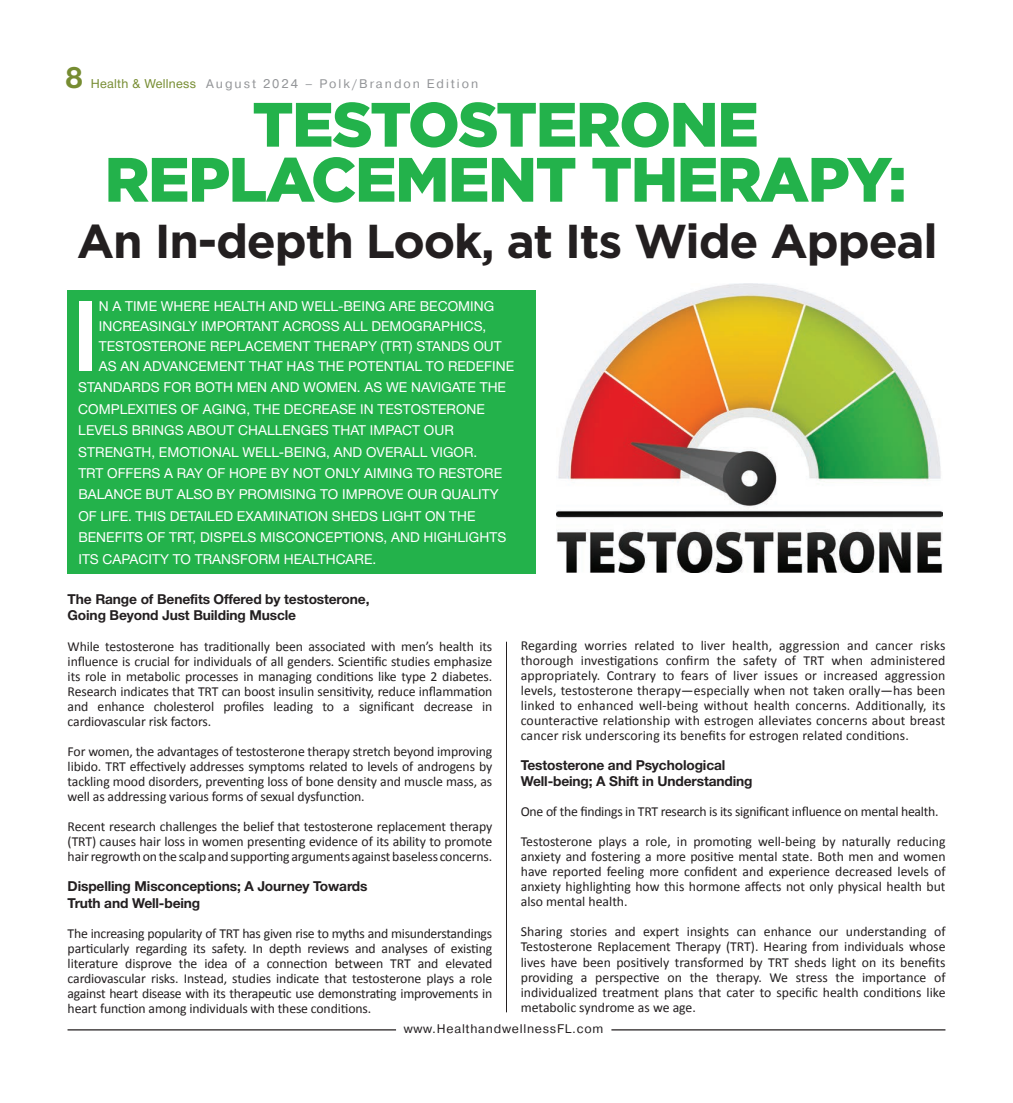
<style>
.page{position:relative;width:1013px;height:1103px;background:#fff}
.page>*{position:absolute;margin:0;border:0;box-sizing:border-box;transform-origin:0 0}
.t1{font:500 98px "Helvetica Neue Cyr";color:#fff}
.t2{font:900 62.5px/55px "Gotham";letter-spacing:-.025em;color:#23b24b;text-align:center}
.t3{font:700 47.5px "Gotham";letter-spacing:-.025em;color:#231f20}
.t4{font:700 30px "Helvetica Neue Cyr";color:#768c31}
.t5{font:13.75px/15px "Calibri";letter-spacing:-.01em;color:#231f20;text-align:justify}
.t6{font:13.75px "Helvetica Neue Cyr";letter-spacing:.005em;color:#fff}
.t7{font:700 13.75px/16.2px "Helvetica Neue Cyr";letter-spacing:-.01em;color:#231f20}
.t8{font:13.75px "Helvetica Neue Cyr";letter-spacing:.265em;color:#fff}
.t9{font:12.5px "Pragmatica";letter-spacing:.16em;color:#939598}
.t10{font:12.5px "Pragmatica";letter-spacing:.06em;color:#231f20}
.s1{font-family:"Helvetica Neue Cyr";color:#768c31}
</style>
<div class="page">
<hr style="left:68px;top:1029px;width:328px;height:1px;background:#231f20">
<hr style="left:611px;top:1029px;width:334px;height:1px;background:#231f20">
<div style="left:68px;top:290px;width:468px;height:284px;background:#23b24b"></div>
<img style="left:556px;top:284px;width:386px;height:288px">
<hr style="left:506px;top:641px;width:1px;height:371px;background:#231f20">
<h3 class="t4" style="left:66px;top:61px;width:18px">8</h3>
<p class="t9" style="left:91px;top:76px;width:389px"><span class="s1">HEALTH &amp; WELLNESS</span> August 2024 – Polk/Brandon Edition</p>
<h2 class="t2" style="left:105px;top:95px;width:803px">TESTOSTERONE<br>REPLACEMENT THERAPY:</h2>
<h3 class="t3" style="left:77px;top:209px;width:862px">An In-depth Look, at Its Wide Appeal</h3>
<h1 class="t1" style="left:71px;top:283px;width:29px">I</h1>
<p class="t8" style="left:99px;top:299px;width:143px">NATIME WHERE HEALTH</p>
<p class="t6" style="left:269px;top:299px;width:11px">AND</p>
<p class="t6" style="left:301px;top:299px;width:146px">WELL-BEING ARE BECOMIN</p>
<p class="t6" style="left:484px;top:299px;width:12px">G</p>
<p class="t6" style="left:99px;top:319px;width:9px">INCR</p>
<p class="t6" style="left:132px;top:319px;width:18px">EASIN</p>
<p class="t6" style="left:172px;top:319px;width:39px">GLYIMPORTANT</p>
<p class="t6" style="left:283px;top:319px;width:11px">ACROSS</p>
<p class="t6" style="left:343px;top:319px;width:10px">ALL</p>
<p class="t6" style="left:371px;top:319px;width:61px">DEMOGRAPHICS</p>
<p class="t6" style="left:482px;top:319px;width:5px">,</p>
<p class="t6" style="left:99px;top:339px;width:27px">TESTOST</p>
<p class="t6" style="left:159px;top:339px;width:19px">ERON</p>
<p class="t6" style="left:198px;top:339px;width:40px">E REPLAC</p>
<p class="t6" style="left:264px;top:339px;width:87px">EM ENT TH ERAP</p>
<p class="t6" style="left:368px;top:339px;width:59px">Y (TRT) STANDS</p>
<p class="t6" style="left:473px;top:339px;width:26px">OUT</p>
<p class="t6" style="left:99px;top:359px;width:55px">ASANADVANC</p>
<p class="t6" style="left:198px;top:359px;width:60px">EMENT THAT</p>
<p class="t6" style="left:286px;top:359px;width:10px">HAS</p>
<p class="t6" style="left:318px;top:359px;width:40px">TH E POT</p>
<p class="t6" style="left:375px;top:359px;width:17px">ENTIAL</p>
<p class="t6" style="left:426px;top:359px;width:90px">TO REDEFIN E</p>
<p class="t6" style="left:78px;top:380px;width:3px">STANDARDS</p>
<p class="t6" style="left:163px;top:380px;width:10px">FOR</p>
<p class="t6" style="left:195px;top:380px;width:20px">BOTH</p>
<p class="t6" style="left:237px;top:380px;width:45px">MEN AND</p>
<p class="t6" style="left:303px;top:380px;width:13px">WOM</p>
<p class="t6" style="left:338px;top:380px;width:81px">EN. AS WE NAVI</p>
<p class="t6" style="left:441px;top:380px;width:66px">GATE THE</p>
<p class="t6" style="left:78px;top:401px;width:11px">COMPL</p>
<p class="t6" style="left:127px;top:401px;width:276px">EXITI ES OF AGING, TH E DECREASE IN TESTOST</p>
<p class="t6" style="left:438px;top:401px;width:19px">ERON</p>
<p class="t6" style="left:476px;top:401px;width:10px">E</p>
<p class="t6" style="left:78px;top:423px;width:170px">LEVELS BRINGS ABOUT CHALL</p>
<p class="t6" style="left:282px;top:423px;width:60px">ENGES THAT</p>
<p class="t6" style="left:370px;top:423px;width:10px">IMPACT</p>
<p class="t6" style="left:424px;top:423px;width:27px">OUR</p>
<p class="t6" style="left:78px;top:444px;width:10px">STR</p>
<p class="t6" style="left:105px;top:444px;width:73px">ENGTH , EMOTIONAL</p>
<p class="t6" style="left:242px;top:444px;width:102px">WELL-BEING, AND</p>
<p class="t6" style="left:366px;top:444px;width:37px">OVERALL</p>
<p class="t6" style="left:431px;top:444px;width:48px">VIGOR.</p>
<p class="t6" style="left:78px;top:465px;width:39px">TRT OFF</p>
<p class="t6" style="left:134px;top:465px;width:106px">ERS ARAYOF HOP</p>
<p class="t6" style="left:258px;top:465px;width:45px">E BY NOT</p>
<p class="t6" style="left:325px;top:465px;width:11px">ONL</p>
<p class="t6" style="left:351px;top:465px;width:22px">Y AIMIN</p>
<p class="t6" style="left:402px;top:465px;width:65px">G TO RESTOR</p>
<p class="t6" style="left:493px;top:465px;width:10px">E</p>
<p class="t6" style="left:78px;top:487px;width:20px">BALANC</p>
<p class="t6" style="left:133px;top:487px;width:54px">E BUT ALSO</p>
<p class="t6" style="left:216px;top:487px;width:32px">BY PROMISIN</p>
<p class="t6" style="left:306px;top:487px;width:46px">G TO IMPROV</p>
<p class="t6" style="left:395px;top:487px;width:75px">E OUR QUALIT</p>
<p class="t6" style="left:490px;top:487px;width:10px">Y</p>
<p class="t6" style="left:78px;top:508px;width:74px">OF LIFE. THIS</p>
<p class="t6" style="left:170px;top:508px;width:26px">DETAIL</p>
<p class="t6" style="left:215px;top:508px;width:48px">ED EXAMINATION</p>
<p class="t6" style="left:332px;top:508px;width:145px">SHEDS LIGHT ON THE</p>
<p class="t6" style="left:78px;top:530px;width:45px">BEN EFITS</p>
<p class="t6" style="left:147px;top:530px;width:62px">OF TRT, DISP</p>
<p class="t6" style="left:231px;top:530px;width:39px">ELS MISCONC</p>
<p class="t6" style="left:325px;top:530px;width:18px">EPTIONS</p>
<p class="t6" style="left:383px;top:530px;width:18px">, AND</p>
<p class="t6" style="left:423px;top:530px;width:66px">HIGHLIGHTS</p>
<p class="t6" style="left:78px;top:551px;width:8px">ITS</p>
<p class="t6" style="left:103px;top:551px;width:10px">CAPACIT</p>
<p class="t6" style="left:160px;top:551px;width:46px">Y TO TRANSFORM</p>
<p class="t6" style="left:284px;top:551px;width:29px">HEALTHCAR</p>
<p class="t6" style="left:364px;top:551px;width:14px">E.</p>
<p class="t7" style="left:68px;top:591px;width:303px">The Range of Benefits Offered by testosterone,<br>Going Beyond Just Building Muscle</p>
<p class="t5" style="left:68px;top:639px;width:426px">While testosterone has traditionally been associated with men’s health its influence is crucial for individuals of all genders. Scientific studies emphasize its role in metabolic processes in managing conditions like type 2 diabetes.<br>Research indicates that TRT can boost insulin sensitivity, reduce inflammation and enhance cholesterol profiles leading to a significant decrease in cardiovascular risk factors.</p>
<p class="t5" style="left:68px;top:744px;width:426px">For women, the advantages of testosterone therapy stretch beyond improving libido. TRT effectively addresses symptoms related to levels of androgens by tackling mood disorders, preventing loss of bone density and muscle mass, as well as addressing various forms of sexual dysfunction.</p>
<p class="t5" style="left:68px;top:819px;width:426px">Recent research challenges the belief that testosterone replacement therapy (TRT) causes hair loss in women presenting evidence of its ability to promote hair regrowth on the scalp and supporting arguments against baseless concerns.</p>
<p class="t7" style="left:68px;top:878px;width:301px">Dispelling Misconceptions; A Journey Towards<br>Truth and Well-being</p>
<p class="t5" style="left:68px;top:925px;width:426px">The increasing popularity of TRT has given rise to myths and misunderstandings particularly regarding its safety. In depth reviews and analyses of existing literature disprove the idea of a connection between TRT and elevated cardiovascular risks. Instead, studies indicate that testosterone plays a role against heart disease with its therapeutic use demonstrating improvements in heart function among individuals with these conditions.</p>
<p class="t5" style="left:521px;top:638px;width:426px">Regarding worries related to liver health, aggression and cancer risks thorough investigations confirm the safety of TRT when administered appropriately. Contrary to fears of liver issues or increased aggression levels, testosterone therapy—especially when not taken orally—has been linked to enhanced well-being without health concerns. Additionally, its counteractive relationship with estrogen alleviates concerns about breast cancer risk underscoring its benefits for estrogen related conditions.</p>
<p class="t7" style="left:521px;top:757px;width:233px">Testosterone and Psychological<br>Well-being; A Shift in Understanding</p>
<p class="t5" style="left:521px;top:797px;width:426px;line-height:30px">One of the findings in TRT research is its significant influence on mental health.<br>Testosterone plays a role, in promoting well-being by naturally reducing</p>
<p class="t5" style="left:521px;top:849px;width:426px">anxiety and fostering a more positive mental state. Both men and women have reported feeling more confident and experience decreased levels of anxiety highlighting how this hormone affects not only physical health but also mental health.</p>
<p class="t5" style="left:521px;top:924px;width:426px">Sharing stories and expert insights can enhance our understanding of Testosterone Replacement Therapy (TRT). Hearing from individuals whose lives have been positively transformed by TRT sheds light on its benefits providing a perspective on the therapy. We stress the importance of individualized treatment plans that cater to specific health conditions like metabolic syndrome as we age.</p>
<p class="t10" style="left:403px;top:1021px;width:201px">www.HealthandwellnessFL.com</p>
</div>
